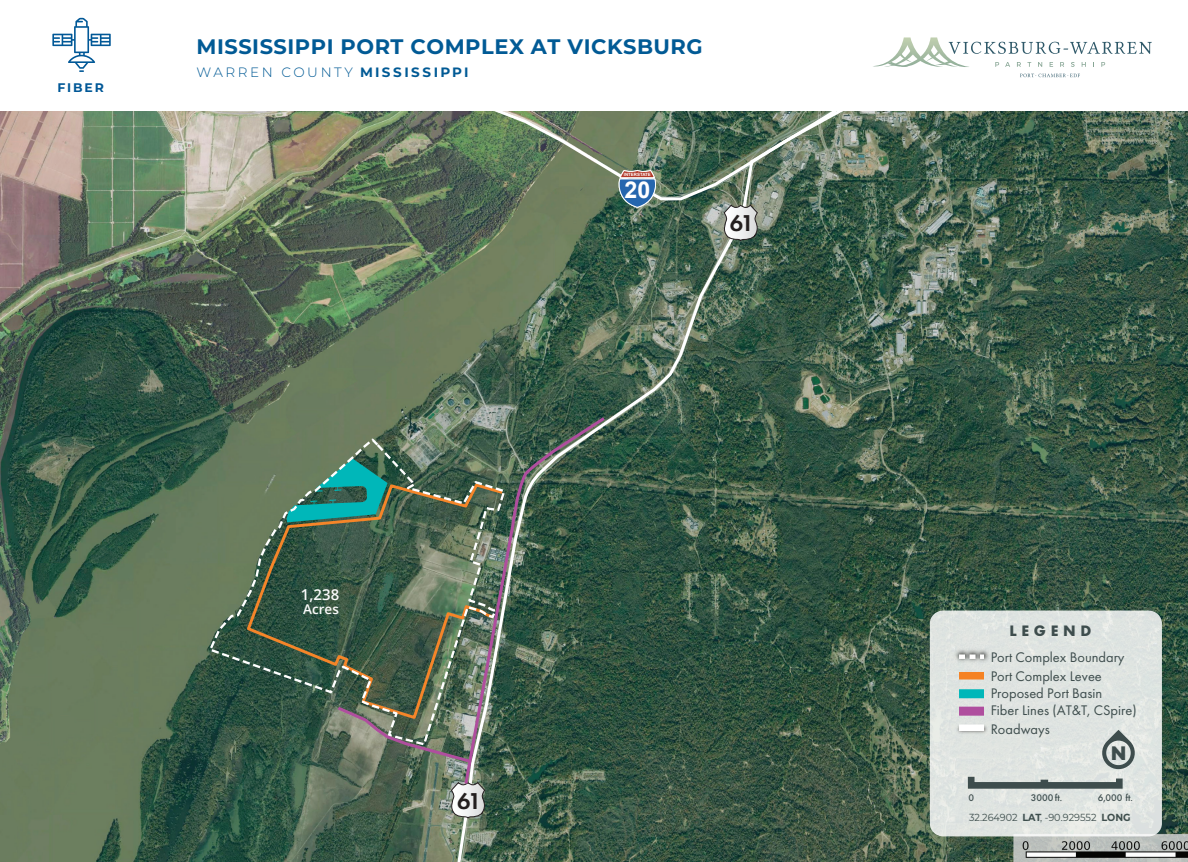
<style>
.page{position:relative;width:1188px;height:862px;background:#fff}
.page>*{position:absolute;margin:0;border:0;box-sizing:border-box;transform-origin:0 0}
.t1{font:600 23.85px "Futura PT";color:#231f1f}
.t2{font:700 23.25px "Arial";color:#fff}
.t3{font:700 21px "Montserrat";letter-spacing:.025em;color:#015a95}
.t4{font:800 19.5px "Montserrat";color:#3e4d4d}
.t5{font:700 15.75px "Futura PT";letter-spacing:.3em;color:#3e4d4d}
.t6{font:600 15px "Open Sans";color:#fafbfb}
.t7{font:14.4px/18.5px "Futura PT";color:#3e4d4d}
.t8{font:300 13.5px "Montserrat";letter-spacing:.19em;color:#015a95}
.t9{font:600 13.5px "Open Sans";letter-spacing:-.005em;color:#fafbfb}
.t10{font:700 12.45px "Montserrat";letter-spacing:.15em;color:#015897}
.t11{font:10.2px "Montserrat";color:#3e4e4d;scale:.94 1}
.t12{font:500 10.05px "Futura PT";color:#3e4d4d}
.t13{font:500 9.75px "Futura PT";color:#3e4d4d}
.t14{font:700 4.35px "Arial";color:#fff}
.s1{font-weight:700}
</style>
<div class="page">
<svg style="left:873px;top:37px;width:279px;height:40px"></svg>
<svg style="left:52px;top:18px;width:59px;height:54px"></svg>
<img style="left:0;top:111px;width:1188px;height:751px">
<svg style="left:454px;top:111px;width:394px;height:751px"></svg>
<div style="left:930px;top:610px;width:232px;height:226px;background:#dfe4e1;border-radius:13px"></div>
<img style="left:957px;top:725px;width:30px;height:9px">
<div style="left:959px;top:724px;width:25px;height:7px;background:#fff"></div>
<img style="left:904px;top:599px;width:135px;height:114px">
<svg style="left:959px;top:654px;width:25px;height:5px"></svg>
<div style="left:959px;top:672px;width:25px;height:7px;background:#f58223"></div>
<div style="left:959px;top:689px;width:25px;height:9px;background:#00b7b9"></div>
<div style="left:959px;top:706px;width:25px;height:9px;background:#af4e9e"></div>
<svg style="left:965px;top:729px;width:171px;height:63px"></svg>
<img style="left:487px;top:111px;width:353px;height:131px">
<svg style="left:207px;top:436px;width:255px;height:311px"></svg>
<svg style="left:449px;top:781px;width:38px;height:38px"></svg>
<svg style="left:462px;top:414px;width:146px;height:373px"></svg>
<svg style="left:334px;top:704px;width:139px;height:60px"></svg>
<p class="t10" style="left:57px;top:79px;width:48px">FIBER</p>
<h3 class="t3" style="left:197px;top:31px;width:508px">MISSISSIPPI PORT COMPLEX AT VICKSBURG</h3>
<p class="t8" style="left:197px;top:63px;width:273px">WARREN COUNTY <span class="s1">MISSISSIPPI</span></p>
<p class="t14" style="left:624px;top:172px;width:29px">INTERSTATE</p>
<h2 class="t2" style="left:625px;top:175px;width:27px">20</h2>
<h1 class="t1" style="left:730px;top:208px;width:26px">61</h1>
<p class="t6" style="left:301px;top:584px;width:40px">1,238</p>
<p class="t9" style="left:303px;top:600px;width:37px">Acres</p>
<h1 class="t1" style="left:457px;top:785px;width:26px">61</h1>
<p class="t5" style="left:1009px;top:620px;width:84px">LEGEND</p>
<p class="t7" style="left:991px;top:648px;width:135px">Port Complex Boundary<br>Port Complex Levee</p>
<p class="t7" style="left:991px;top:684px;width:147px;line-height:17.4px">Proposed Port Basin<br>Fiber Lines (AT&amp;T, CSpire)</p>
<p class="t12" style="left:968px;top:791px;width:7px">0</p>
<p class="t7" style="left:991px;top:719px;width:61px">Roadways</p>
<h3 class="t4" style="left:1111px;top:738px;width:17px">N</h3>
<p class="t12" style="left:1031px;top:791px;width:33px">3000ft.</p>
<p class="t12" style="left:1098px;top:791px;width:37px">6,000 ft.</p>
<p class="t12" style="left:1124px;top:792px;width:9px">ft.</p>
<p class="t11" style="left:969px;top:810px;width:173px">32.264902 <span class="s1">LAT</span>, -90.929552 <span class="s1">LONG</span></p>
<p class="t13" style="left:978px;top:817px;width:7px">0</p>
</div>
